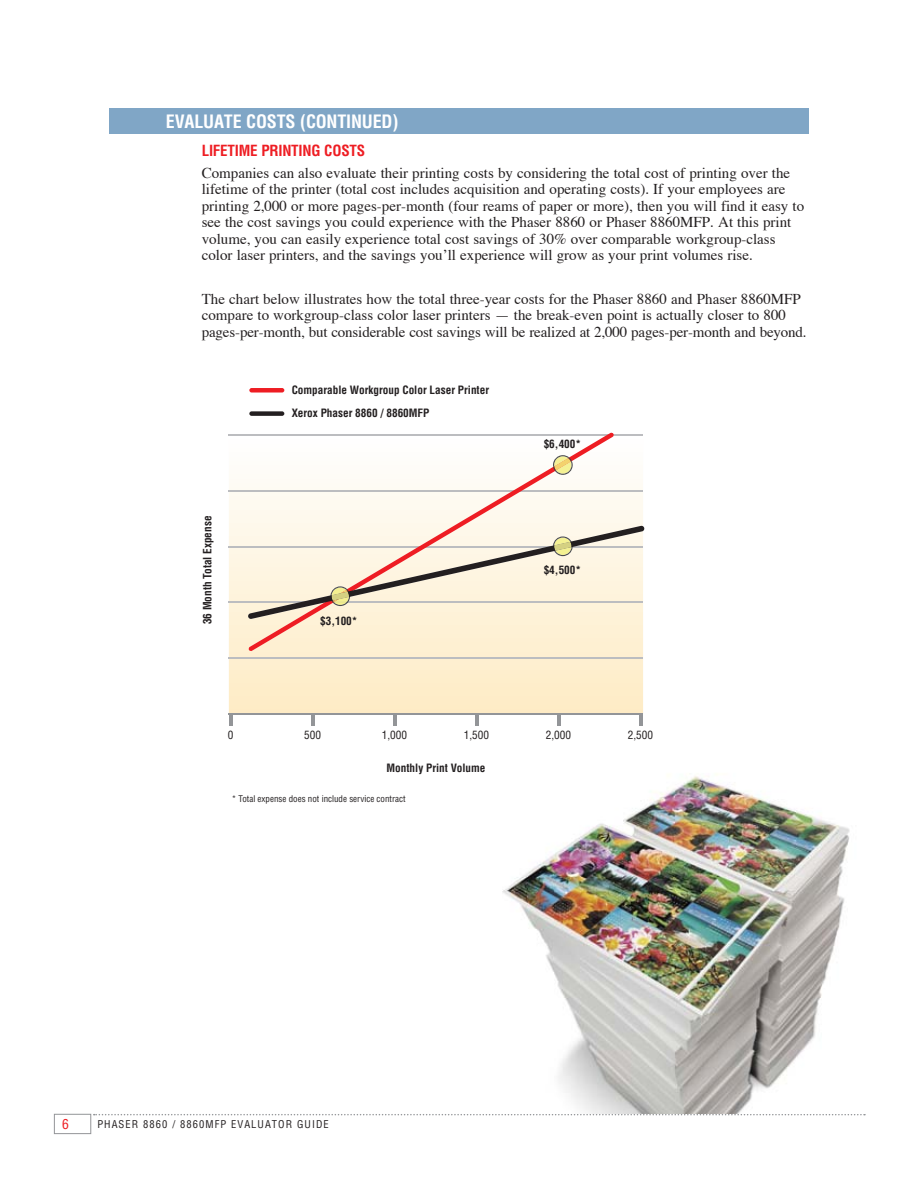
<style>
.page{position:relative;width:918px;height:1188px;background:#fff}
.page>*{position:absolute;margin:0;border:0;box-sizing:border-box;transform-origin:0 0}
.t1{font:700 condensed 18px "Helvetica";letter-spacing:-.01em;color:#fff}
.t2{font:15px/16.5px "Times";color:#231f20}
.t3{font:700 condensed 15px "Helvetica";letter-spacing:-.015em;color:#ee1d23}
.t4{font:700 condensed 11.25px "Helvetica";color:#231f20}
.t5{font:condensed 11.25px "Helvetica";color:#231f20}
.t6{font:condensed 10.5px "Helvetica";letter-spacing:.1em;color:#231f20}
.t7{font:condensed 9px "Helvetica";color:#231f20}
</style>
<div class="page">
<svg style="left:94px;top:1114px;width:771px;height:1px"></svg>
<div style="left:54px;top:1114px;width:37px;height:20px;border:1px solid #939598"></div>
<img style="left:502px;top:774px;width:348px;height:340px">
<div style="left:109px;top:108px;width:700px;height:26px;background:#80a6c6"></div>
<svg style="left:229px;top:483px;width:414px;height:230px;background:#fceece"></svg>
<hr style="left:229px;top:713px;width:414px;height:1px;background:#939598">
<hr style="left:229px;top:658px;width:414px;height:1px;background:#bcbdc0">
<hr style="left:229px;top:602px;width:414px;height:1px;background:#bcbdc0">
<hr style="left:229px;top:546px;width:414px;height:1px;background:#bcbdc0">
<hr style="left:229px;top:491px;width:414px;height:1px;background:#bcbdc0">
<hr style="left:229px;top:435px;width:414px;height:1px;background:#bcbdc0">
<svg style="left:229px;top:714px;width:3px;height:11px"></svg>
<svg style="left:311px;top:714px;width:3px;height:11px"></svg>
<hr style="left:393px;top:714px;width:4px;height:11px;background:#939598">
<hr style="left:475px;top:714px;width:4px;height:11px;background:#939598">
<svg style="left:558px;top:714px;width:3px;height:11px"></svg>
<svg style="left:640px;top:714px;width:3px;height:11px"></svg>
<svg style="left:248px;top:432px;width:366px;height:219px;fill:#fefaf0"></svg>
<svg style="left:553px;top:455px;width:20px;height:20px"></svg>
<svg style="left:248px;top:526px;width:397px;height:93px;background:#ede1d0"></svg>
<div style="left:249px;top:388px;width:35px;height:5px;background:#ee1d23;border-radius:2px"></div>
<div style="left:249px;top:411px;width:35px;height:5px;background:#231f20;border-radius:2px"></div>
<p class="t1" style="left:166px;top:111px;width:101px">EVALUATE COSTS</p>
<p class="t1" style="left:300px;top:111px;width:100px">(continued)</p>
<p class="t3" style="left:202px;top:141px;width:165px">Lifetime Printing Costs</p>
<p class="t2" style="left:202px;top:165px;width:604px">Companies can also evaluate their printing costs by considering the total cost of printing over the lifetime of the printer (total cost includes acquisition and operating costs). If your employees are printing 2,000 or more pages-per-month (four reams of paper or more), then you will find it easy to see the cost savings you could experience with the Phaser 8860 or Phaser 8860MFP. At this print volume, you can easily experience total cost savings of 30% over comparable workgroup-class color laser printers, and the savings you’ll experience will grow as your print volumes rise.</p>
<p class="t2" style="left:202px;top:291px;width:606px">The chart below illustrates how the total three-year costs for the Phaser 8860 and Phaser 8860MFP compare to workgroup-class color laser printers — the break-even point is actually closer to 800 pages-per-month, but considerable cost savings will be realized at 2,000 pages-per-month and beyond.</p>
<p class="t4" style="left:292px;top:383px;width:199px">Comparable Workgroup Color Laser Printer</p>
<p class="t4" style="left:200px;top:624px;width:110px;rotate:-90deg">36 Month Total Expense</p>
<p class="t4" style="left:292px;top:406px;width:139px">Xerox Phaser 8860 / 8860MFP</p>
<p class="t4" style="left:320px;top:614px;width:39px">$3,100*</p>
<p class="t4" style="left:544px;top:437px;width:39px">$6,400*</p>
<p class="t4" style="left:544px;top:562px;width:39px">$4,500*</p>
<p class="t5" style="left:228px;top:728px;width:7px">0</p>
<p class="t5" style="left:304px;top:728px;width:18px">500</p>
<p class="t5" style="left:382px;top:728px;width:27px">1,000</p>
<p class="t5" style="left:464px;top:728px;width:27px">1,500</p>
<p class="t5" style="left:546px;top:728px;width:27px">2,000</p>
<p class="t5" style="left:628px;top:728px;width:27px">2,500</p>
<p class="t4" style="left:387px;top:760px;width:100px">Monthly Print Volume</p>
<p class="t7" style="left:232px;top:793px;width:175px">* Total expense does not include service contract</p>
<p class="t6" style="left:97px;top:1118px;width:232px">Phaser 8860 / 8860MFP Evaluator Guide</p>
</div>
